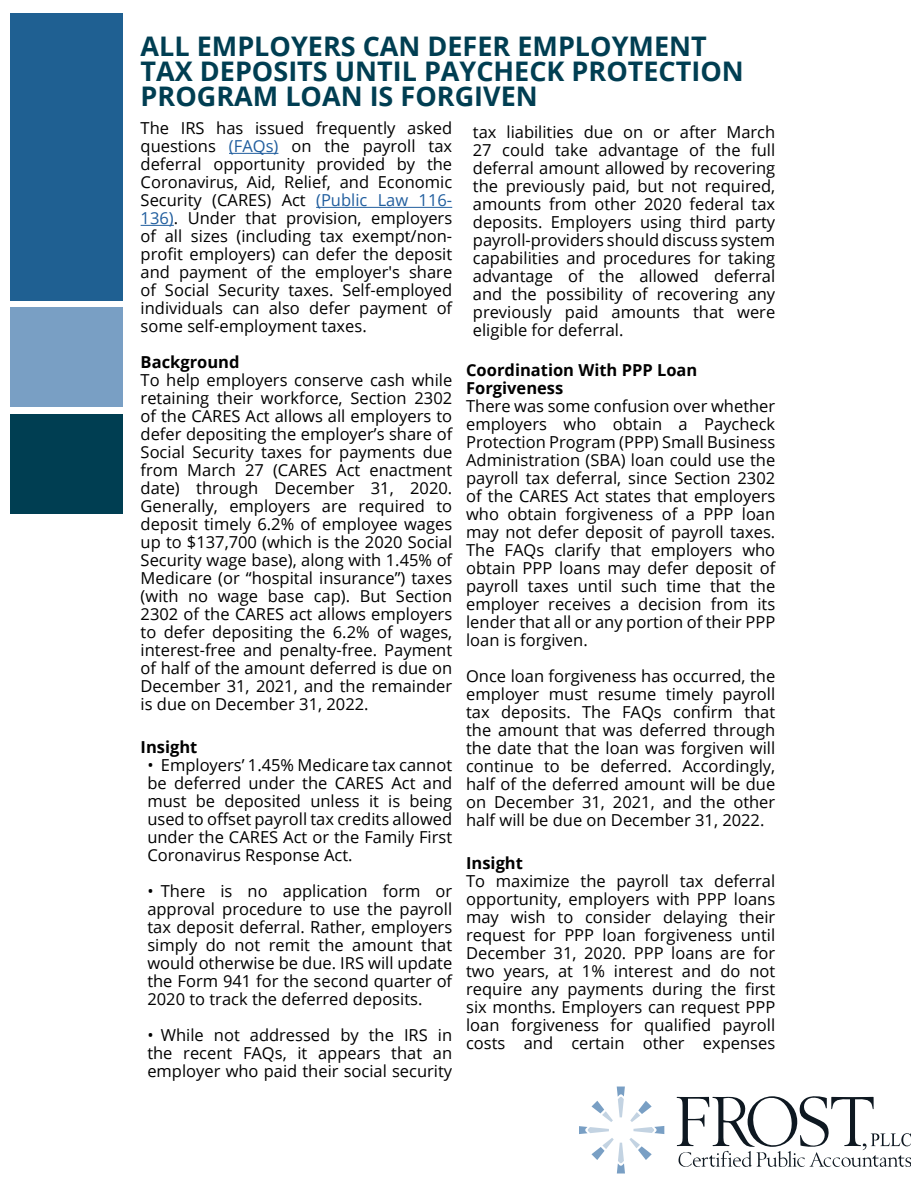
<style>
.page{position:relative;width:918px;height:1188px;background:#fff}
.page>*{position:absolute;margin:0;border:0;box-sizing:border-box;transform-origin:0 0}
.t1{font:700 27px/25.5px "Open Sans";color:#003e52}
.t2{font:16.5px/18px "Open Sans";color:#000;text-align:justify}
.t3{font:700 16.5px/18px "Open Sans";color:#000}
.s1{color:#215e9e}
</style>
<div class="page">
<div style="left:10px;top:414px;width:113px;height:99px;background:#003e52"></div>
<div style="left:10px;top:308px;width:113px;height:99px;background:#799fc4"></div>
<div style="left:10px;top:13px;width:113px;height:288px;background:#1f6092"></div>
<svg style="left:580px;top:1087px;width:84px;height:87px"></svg>
<svg style="left:676px;top:1096px;width:234px;height:71px"></svg>
<hr style="left:229px;top:153px;width:49px;height:1px;background:#215e9e">
<hr style="left:316px;top:207px;width:136px;height:1px;background:#215e9e">
<hr style="left:141px;top:225px;width:33px;height:1px;background:#215e9e">
<h1 class="t1" style="left:141px;top:32px;width:605px">ALL EMPLOYERS CAN DEFER EMPLOYMENT<br>TAX DEPOSITS UNTIL PAYCHECK PROTECTION<br>PROGRAM LOAN IS FORGIVEN</h1>
<p class="t2" style="left:473px;top:122px;width:304px">tax liabilities due on or after March 27 could take advantage of the full deferral amount allowed by recovering the previously paid, but not required, amounts from other 2020 federal tax deposits. Employers using third party payroll-providers should discuss system capabilities and procedures for taking advantage of the allowed deferral and the possibility of recovering any previously paid amounts that were eligible for deferral.</p>
<p class="t3" style="left:466px;top:360px;width:233px">Coordination With PPP Loan<br>Forgiveness</p>
<p class="t2" style="left:466px;top:396px;width:311px">There was some confusion over whether employers who obtain a Paycheck Protection Program (PPP) Small Business Administration (SBA) loan could use the payroll tax deferral, since Section 2302 of the CARES Act states that employers who obtain forgiveness of a PPP loan may not defer deposit of payroll taxes.<br>The FAQs clarify that employers who obtain PPP loans may defer deposit of payroll taxes until such time that the employer receives a decision from its lender that all or any portion of their PPP loan is forgiven.</p>
<p class="t2" style="left:466px;top:666px;width:311px">Once loan forgiveness has occurred, the employer must resume timely payroll tax deposits. The FAQs confirm that the amount that was deferred through the date that the loan was forgiven will continue to be deferred. Accordingly, half of the deferred amount will be due on December 31, 2021, and the other half will be due on December 31, 2022.</p>
<p class="t3" style="left:466px;top:853px;width:58px">Insight</p>
<p class="t2" style="left:466px;top:871px;width:311px">To maximize the payroll tax deferral opportunity, employers with PPP loans may wish to consider delaying their request for PPP loan forgiveness until December 31, 2020. PPP loans are for two years, at 1% interest and do not require any payments during the first six months. Employers can request PPP loan forgiveness for qualified payroll costs and certain other expenses</p>
<p class="t2" style="left:141px;top:119px;width:313px">The IRS has issued frequently asked questions <span class="s1">(FAQs)</span> on the payroll tax deferral opportunity provided by the Coronavirus, Aid, Relief, and Economic Security (CARES) Act <span class="s1">(Public Law 116- 136)</span>. Under that provision, employers of all sizes (including tax exempt/non&shy;profit employers) can defer the deposit and payment of the employer's share of Social Security taxes. Self-employed individuals can also defer payment of some self-employment taxes.</p>
<p class="t3" style="left:141px;top:353px;width:100px">Background</p>
<p class="t2" style="left:141px;top:371px;width:313px">To help employers conserve cash while retaining their workforce, Section 2302 of the CARES Act allows all employers to defer depositing the employer’s share of Social Security taxes for payments due from March 27 (CARES Act enactment date) through December 31, 2020.<br>Generally, employers are required to deposit timely 6.2% of employee wages up to $137,700 (which is the 2020 Social Security wage base), along with 1.45% of Medicare (or “hospital insurance”) taxes (with no wage base cap). But Section 2302 of the CARES act allows employers to defer depositing the 6.2% of wages, interest-free and penalty-free. Payment of half of the amount deferred is due on December 31, 2021, and the remainder is due on December 31, 2022.</p>
<p class="t3" style="left:141px;top:738px;width:58px">Insight</p>
<p class="t2" style="left:147px;top:756px;width:306px">• Employers’ 1.45% Medicare tax cannot be deferred under the CARES Act and must be deposited unless it is being used to offset payroll tax credits allowed under the CARES Act or the Family First Coronavirus Response Act.</p>
<p class="t2" style="left:147px;top:882px;width:306px">• There is no application form or approval procedure to use the payroll tax deposit deferral. Rather, employers simply do not remit the amount that would otherwise be due. IRS will update the Form 941 for the second quarter of 2020 to track the deferred deposits.</p>
<p class="t2" style="left:147px;top:1026px;width:306px">• While not addressed by the IRS in the recent FAQs, it appears that an employer who paid their social security</p>
</div>
